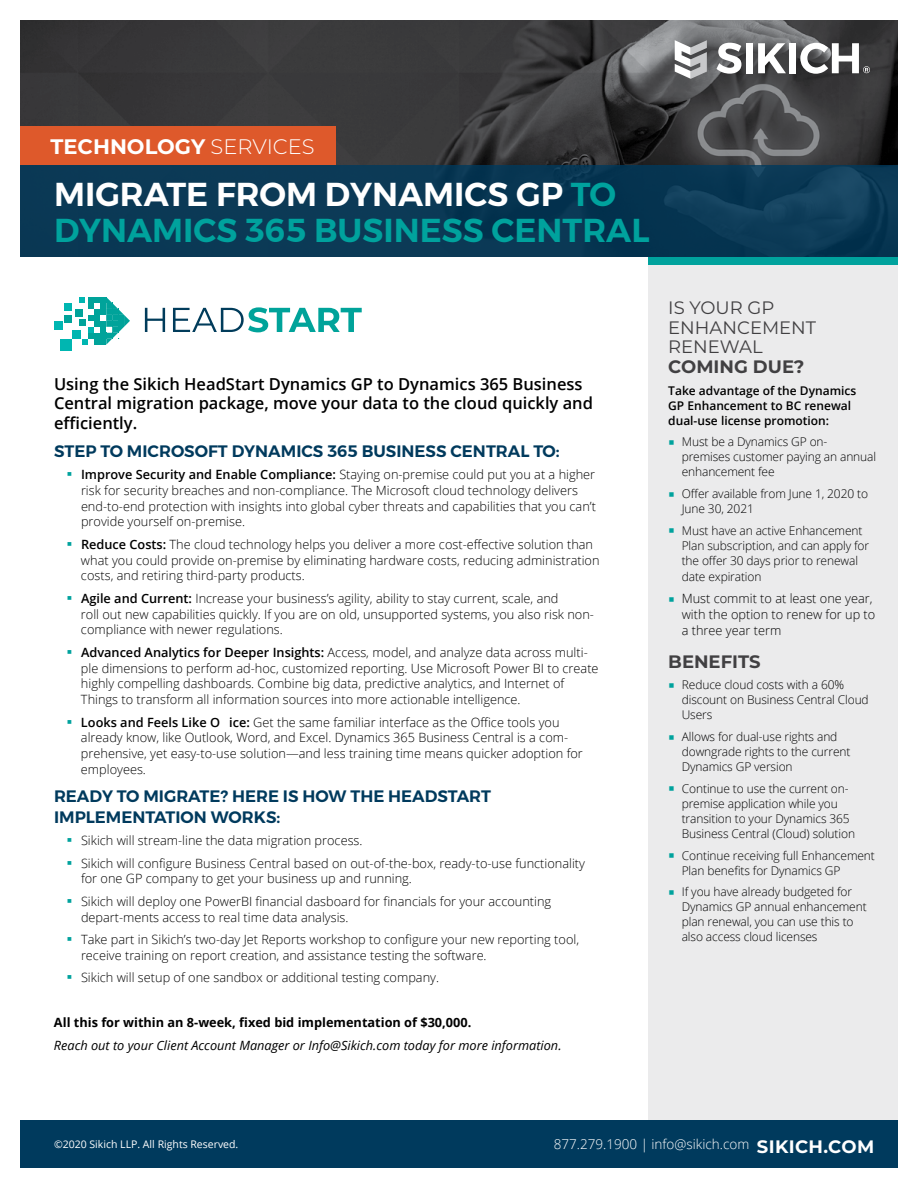
<style>
.page{position:relative;width:918px;height:1188px;background:#fff}
.page>*{position:absolute;margin:0;border:0;box-sizing:border-box;transform-origin:0 0}
.t1{font:600 33px/36px "Montserrat";color:#00a29d}
.t2{font:700 21px "Montserrat";color:#fff}
.t3{font:18px/19.5px "Montserrat";color:#414042}
.t4{font:700 18px "Montserrat";color:#414042}
.t5{font:600 16.5px/19.5px "Open Sans";color:#000}
.t6{font:600 16.5px/21px "Montserrat";color:#003a5d}
.t7{font:300 13.5px "Open Sans";color:#fff}
.t8{font:300 12.75px/15.8px "Open Sans";color:#000}
.t9{font:italic 12.75px "Open Sans";color:#000}
.t10{font:700 12.75px "Open Sans";color:#000}
.t11{font:300 12px/15px "Open Sans";letter-spacing:-.01em;color:#000}
.t12{font:600 12px/15px "Open Sans";color:#000}
.t13{font:10.5px "Open Sans";color:#fff}
.s1{font-weight:300}
.s2{color:#fff}
.s3{font-family:"Universal Newswith Comm Pi";font-weight:400;font-size:15px;color:#00a29d}
.s4{font-weight:600}
.s5{font-family:"Montserrat";font-weight:700;font-size:18px}
</style>
<div class="page">
<div style="left:648px;top:256px;width:250px;height:864px;background:#ebebec"></div>
<div style="left:648px;top:256px;width:250px;height:9px;background:#00a29d"></div>
<img style="left:20px;top:21px;width:878px;height:144px">
<div style="left:20px;top:165px;width:878px;height:91px;background:#0b3955"></div>
<div style="left:20px;top:126px;width:316px;height:39px;background:#de592b"></div>
<svg style="left:716px;top:43px;width:25px;height:31px"></svg>
<div style="left:746px;top:43px;width:7px;height:30px;background:#fff"></div>
<svg style="left:758px;top:43px;width:28px;height:30px"></svg>
<div style="left:789px;top:43px;width:7px;height:30px;background:#fff"></div>
<svg style="left:800px;top:43px;width:70px;height:31px"></svg>
<svg style="left:675px;top:40px;width:32px;height:39px"></svg>
<div style="left:20px;top:1120px;width:878px;height:48px;background:#003a5d"></div>
<div style="left:72px;top:330px;width:9px;height:9px;background:#00b6b1"></div>
<div style="left:54px;top:321px;width:9px;height:9px;background:#00b6b1"></div>
<div style="left:76px;top:309px;width:7px;height:8px;background:#00a39a"></div>
<div style="left:64px;top:303px;width:8px;height:8px;background:#00b6b1"></div>
<div style="left:64px;top:315px;width:8px;height:8px;background:#00a39a"></div>
<div style="left:60px;top:339px;width:11px;height:11px;background:#00b6b1"></div>
<svg style="left:79px;top:297px;width:51px;height:48px"></svg>
<svg style="left:145px;top:308px;width:20px;height:24px"></svg>
<svg style="left:173px;top:307px;width:189px;height:25px"></svg>
<h2 class="t2" style="left:51px;top:131px;width:266px">TECHNOLOGY <span class="s1">SERVICES</span></h2>
<h1 class="t1" style="left:54px;top:176px;width:597px"><span class="s2">MIGRATE FROM DYNAMICS GP</span> TO<br>DYNAMICS 365 BUSINESS CENTRAL</h1>
<p class="t5" style="left:54px;top:374px;width:541px">Using the Sikich HeadStart Dynamics GP to Dynamics 365 Business<br>Central migration package, move your data to the cloud quickly and efficiently.</p>
<p class="t6" style="left:54px;top:440px;width:507px">STEP TO MICROSOFT DYNAMICS 365 BUSINESS CENTRAL TO:</p>
<p class="t8" style="left:81px;top:466px;width:517px;text-indent:-14px"><span class="s3">▪</span> <span class="s4">Improve Security and Enable Compliance:</span> Staying on-premise could put you at a higher risk for security breaches and non-compliance. The Microsoft cloud technology delivers end-to-end protection with insights into global cyber threats and capabilities that you can’t provide yourself on-premise.</p>
<p class="t8" style="left:81px;top:536px;width:520px;text-indent:-13px"><span class="s3">▪</span> <span class="s4">Reduce Costs:</span> The cloud technology helps you deliver a more cost-effective solution than what you could provide on-premise by eliminating hardware costs, reducing administration costs, and retiring third-party products.</p>
<p class="t8" style="left:81px;top:590px;width:514px;text-indent:-14px"><span class="s3">▪</span> <span class="s4">Agile and Current:</span> Increase your business’s agility, ability to stay current, scale, and<br>roll out new capabilities quickly. If you are on old, unsupported systems, you also risk non&shy;compliance with newer regulations.</p>
<p class="t8" style="left:81px;top:644px;width:519px;text-indent:-14px"><span class="s3">▪</span> <span class="s4">Advanced Analytics for Deeper Insights:</span> Access, model, and analyze data across multi&shy;ple dimensions to perform ad-hoc, customized reporting. Use Microsoft Power BI to create highly compelling dashboards. Combine big data, predictive analytics, and Internet of Things to transform all information sources into more actionable intelligence.</p>
<p class="t8" style="left:81px;top:714px;width:503px;text-indent:-14px"><span class="s3">▪</span> <span class="s4">Looks and Feels Like O ice:</span> Get the same familiar interface as the Office tools you already know, like Outlook, Word, and Excel. Dynamics 365 Business Central is a com&shy;prehensive, yet easy-to-use solution—and less training time means quicker adoption for employees.</p>
<p class="t6" style="left:54px;top:785px;width:439px">READY TO MIGRATE? HERE IS HOW THE HEADSTART<br>IMPLEMENTATION WORKS:</p>
<p class="t8" style="left:68px;top:832px;width:297px"><span class="s3">▪</span> Sikich will stream-line the data migration process.</p>
<p class="t8" style="left:81px;top:855px;width:506px;text-indent:-14px"><span class="s3">▪</span> Sikich will configure Business Central based on out-of-the-box, ready-to-use functionality for one GP company to get your business up and running.</p>
<p class="t8" style="left:81px;top:893px;width:472px;text-indent:-14px"><span class="s3">▪</span> Sikich will deploy one PowerBI financial dasboard for financials for your accounting depart-ments access to real time data analysis.</p>
<p class="t8" style="left:81px;top:931px;width:500px;text-indent:-14px"><span class="s3">▪</span> Take part in Sikich’s two-day Jet Reports workshop to configure your new reporting tool, receive training on report creation, and assistance testing the software.</p>
<p class="t8" style="left:68px;top:970px;width:373px"><span class="s3">▪</span> Sikich will setup of one sandbox or additional testing company.</p>
<p class="t10" style="left:54px;top:1014px;width:419px">All this for within an 8-week, fixed bid implementation of $30,000.</p>
<p class="t9" style="left:54px;top:1037px;width:509px">Reach out to your Client Account Manager or Info@Sikich.com today for more information.</p>
<h3 class="t3" style="left:668px;top:298px;width:150px">IS YOUR GP<br>ENHANCEMENT<br>RENEWAL</h3>
<h3 class="t4" style="left:668px;top:354px;width:138px">COMING DUE?</h3>
<p class="t12" style="left:668px;top:383px;width:190px">Take advantage of the Dynamics<br>GP Enhancement to BC renewal dual-use license promotion:</p>
<p class="t11" style="left:682px;top:434px;width:196px">Must be a Dynamics GP on&shy;premises customer paying an annual enhancement fee</p>
<p class="t11" style="left:682px;top:486px;width:188px">Offer available from June 1, 2020 to<br>June 30, 2021</p>
<p class="t11" style="left:682px;top:523px;width:189px">Must have an active Enhancement<br>Plan subscription, and can apply for the offer 30 days prior to renewal date expiration</p>
<p class="t8" style="left:682px;top:590px;width:195px">Must commit to at least one year, with the option to renew for up to a three year term</p>
<h3 class="t4" style="left:668px;top:648px;width:94px">BENEFITS</h3>
<p class="t11" style="left:682px;top:677px;width:189px">Reduce cloud costs with a 60% discount on Business Central Cloud<br>Users</p>
<p class="t11" style="left:682px;top:729px;width:170px">Allows for dual-use rights and downgrade rights to the current<br>Dynamics GP version</p>
<p class="t11" style="left:682px;top:781px;width:175px">Continue to use the current on&shy;premise application while you transition to your Dynamics 365<br>Business Central (Cloud) solution</p>
<p class="t11" style="left:682px;top:847px;width:195px">Continue receiving full Enhancement<br>Plan benefits for Dynamics GP</p>
<p class="t11" style="left:682px;top:884px;width:187px">If you have already budgeted for<br>Dynamics GP annual enhancement plan renewal, you can use this to also access cloud licenses</p>
<p class="t13" style="left:54px;top:1137px;width:186px">©2020 Sikich LLP. All Rights Reserved.</p>
<p class="t7" style="left:554px;top:1135px;width:322px">877.279.1900 | info@sikich.com <span class="s5">SIKICH.COM</span></p>
</div>
